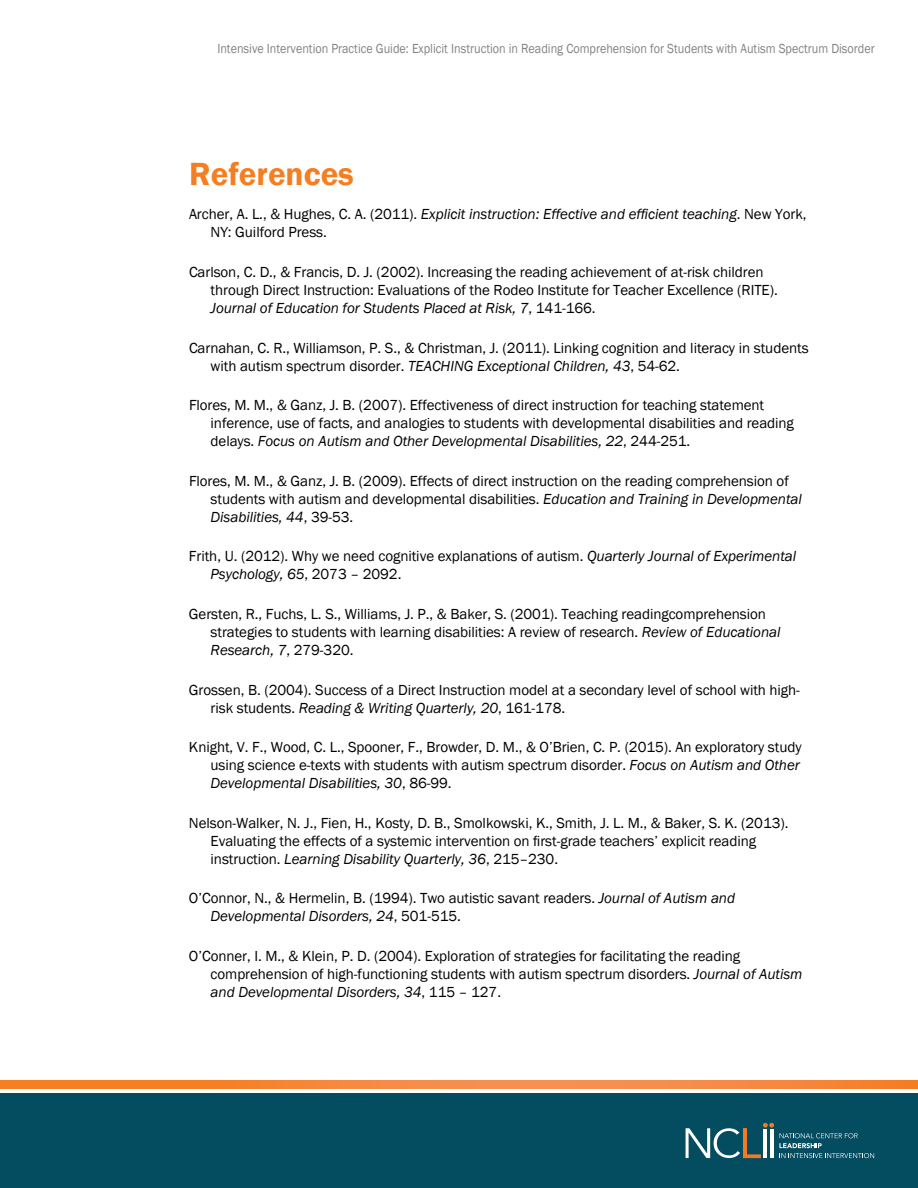
<style>
.page{position:relative;width:918px;height:1188px;background:#fff}
.page>*{position:absolute;margin:0;border:0;box-sizing:border-box;transform-origin:0 0}
.t1{font:600 33px "Franklin Gothic";color:#f57e21}
.References{font:15px/18px "Franklin Gothic";letter-spacing:-.005em;color:#000}
.t2{font:13.5px "Franklin Gothic";color:#808285;scale:.9 1}
.s1{font-style:italic}
</style>
<div class="page">
<div style="left:0;top:1094px;width:918px;height:94px;background:#044d61"></div>
<svg style="left:0;top:1080px;width:918px;height:8px"></svg>
<svg style="left:686px;top:1123px;width:188px;height:35px"></svg>
<p class="t2" style="left:217px;top:40px;width:732px">Intensive Intervention Practice Guide: Explicit Instruction in Reading Comprehension for Students with Autism Spectrum Disorder</p>
<h1 class="t1" style="left:189px;top:154px;width:166px">References</h1>
<p class="References" style="left:211px;top:206px;width:598px;text-indent:-22px">Archer, A. L., &amp; Hughes, C. A. (2011). <span class="s1">Explicit instruction: Effective and efficient teaching</span>. New York,<br>NY: Guilford Press.</p>
<p class="References" style="left:211px;top:263px;width:569px;text-indent:-22px">Carlson, C. D., &amp; Francis, D. J. (2002). Increasing the reading achievement of at-risk children through Direct Instruction: Evaluations of the Rodeo Institute for Teacher Excellence (RITE).<br><span class="s1">Journal of Education for Students Placed at Risk, 7</span>, 141-166.</p>
<p class="References" style="left:211px;top:339px;width:600px;text-indent:-22px">Carnahan, C. R., Williamson, P. S., &amp; Christman, J. (2011). Linking cognition and literacy in students with autism spectrum disorder. <span class="s1">TEACHING Exceptional Children, 43</span>, 54-62.</p>
<p class="References" style="left:211px;top:396px;width:585px;text-indent:-22px">Flores, M. M., &amp; Ganz, J. B. (2007). Effectiveness of direct instruction for teaching statement inference, use of facts, and analogies to students with developmental disabilities and reading delays. <span class="s1">Focus on Autism and Other Developmental Disabilities, 22</span>, 244-251.</p>
<p class="References" style="left:211px;top:472px;width:593px;text-indent:-22px">Flores, M. M., &amp; Ganz, J. B. (2009). Effects of direct instruction on the reading comprehension of students with autism and developmental disabilities. <span class="s1">Education and Training in Developmental<br>Disabilities, 44</span>, 39-53.</p>
<p class="References" style="left:211px;top:548px;width:587px;text-indent:-22px">Frith, U. (2012). Why we need cognitive explanations of autism. <span class="s1">Quarterly Journal of Experimental<br>Psychology, 65</span>, 2073 – 2092.</p>
<p class="References" style="left:211px;top:605px;width:571px;text-indent:-22px">Gersten, R., Fuchs, L. S., Williams, J. P., &amp; Baker, S. (2001). Teaching readingcomprehension strategies to students with learning disabilities: A review of research. <span class="s1">Review of Educational<br>Research, 7</span>, 279-320.</p>
<p class="References" style="left:211px;top:681px;width:591px;text-indent:-22px">Grossen, B. (2004). Success of a Direct Instruction model at a secondary level of school with high&shy;risk students. <span class="s1">Reading &amp; Writing Quarterly, 20</span>, 161-178.</p>
<p class="References" style="left:211px;top:738px;width:593px;text-indent:-22px">Knight, V. F., Wood, C. L., Spooner, F., Browder, D. M., &amp; O’Brien, C. P. (2015). An exploratory study using science e-texts with students with autism spectrum disorder. <span class="s1">Focus on Autism and Other<br>Developmental Disabilities, 30</span>, 86-99.</p>
<p class="References" style="left:211px;top:814px;width:579px;text-indent:-22px">Nelson-Walker, N. J., Fien, H., Kosty, D. B., Smolkowski, K., Smith, J. L. M., &amp; Baker, S. K. (2013).<br>Evaluating the effects of a systemic intervention on first-grade teachers’ explicit reading instruction. <span class="s1">Learning Disability Quarterly, 36</span>, 215–230.</p>
<p class="References" style="left:211px;top:890px;width:526px;text-indent:-22px">O’Connor, N., &amp; Hermelin, B. (1994). Two autistic savant readers. <span class="s1">Journal of Autism and<br>Developmental Disorders, 24</span>, 501-515.</p>
<p class="References" style="left:211px;top:947px;width:593px;text-indent:-22px">O’Conner, I. M., &amp; Klein, P. D. (2004). Exploration of strategies for facilitating the reading comprehension of high-functioning students with autism spectrum disorders. <span class="s1">Journal of Autism and Developmental Disorders, 34</span>, 115 – 127.</p>
</div>
